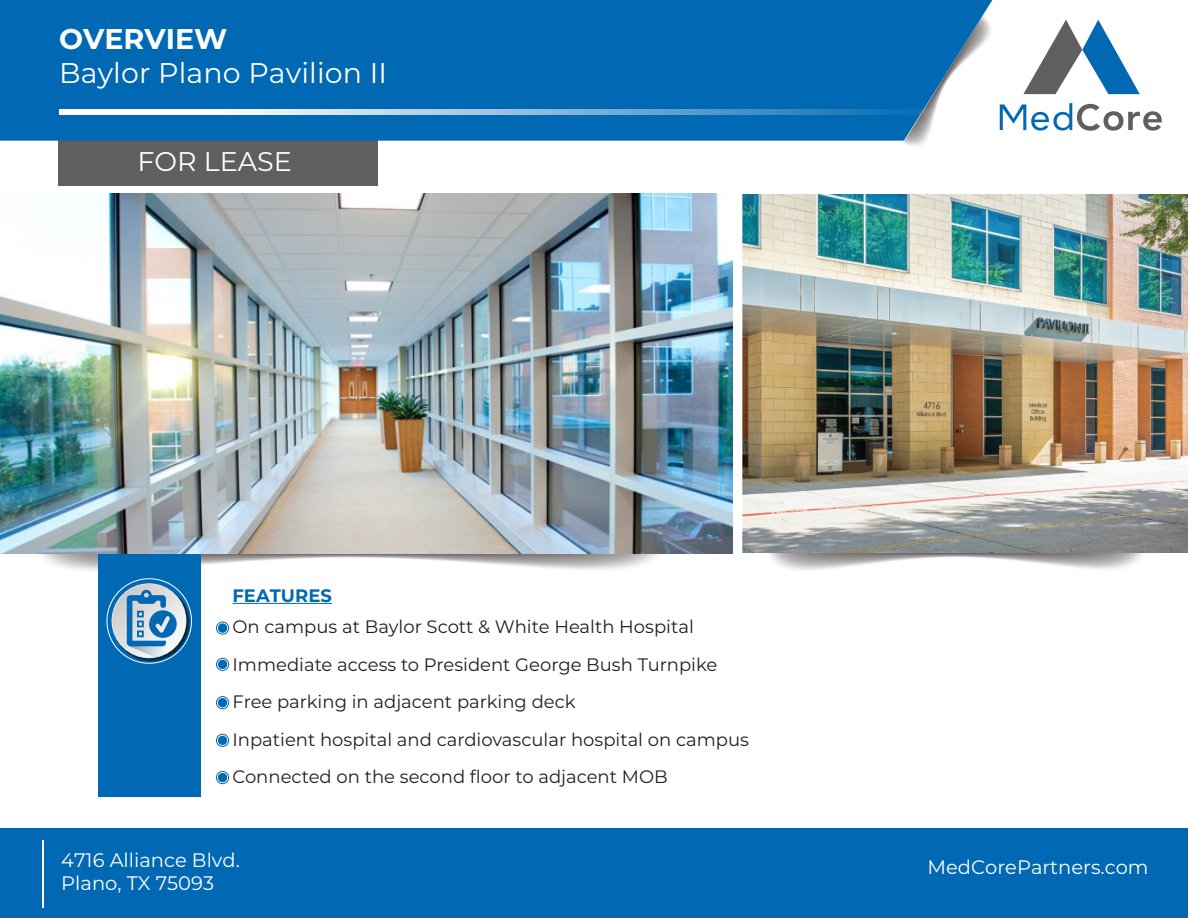
<style>
.page{position:relative;width:1188px;height:918px;background:#fff}
.page>*{position:absolute;margin:0;border:0;box-sizing:border-box;transform-origin:0 0}
.t1{font:28.5px "Montserrat";letter-spacing:.005em;color:#fff}
.t2{font:700 28.5px "Montserrat";color:#fff}
.t3{font:27px "Montserrat";color:#fff}
.t4{font:19.5px/23.4px "Montserrat";color:#fff}
.t5{font:18px/37.5px "Montserrat";color:#231f20}
.t6{font:700 18px "Montserrat";color:#0168b3}
</style>
<div class="page">
<svg style="left:28px;top:553px;width:644px;height:18px"></svg>
<div style="left:98px;top:513px;width:103px;height:284px;background:#0168b3"></div>
<svg style="left:112px;top:584px;width:74px;height:74px"></svg>
<svg style="left:127px;top:590px;width:60px;height:67px"></svg>
<svg style="left:218px;top:624px;width:9px;height:9px"></svg>
<div style="left:218px;top:623px;width:9px;height:10px;background:#0168b3;border-radius:50%"></div>
<div style="left:216px;top:622px;width:13px;height:13px;border:1px solid #0168b3;border-radius:50%"></div>
<svg style="left:218px;top:660px;width:9px;height:9px"></svg>
<div style="left:218px;top:660px;width:9px;height:9px;background:#0168b3;border-radius:50%"></div>
<div style="left:216px;top:658px;width:13px;height:13px;border:1px solid #0168b3;border-radius:50%"></div>
<svg style="left:218px;top:698px;width:9px;height:9px"></svg>
<div style="left:218px;top:698px;width:9px;height:9px;background:#0168b3;border-radius:50%"></div>
<div style="left:216px;top:696px;width:13px;height:13px;border:1px solid #0168b3;border-radius:50%"></div>
<svg style="left:218px;top:736px;width:9px;height:9px"></svg>
<div style="left:218px;top:736px;width:9px;height:9px;background:#0168b3;border-radius:50%"></div>
<div style="left:216px;top:734px;width:13px;height:13px;border:1px solid #0168b3;border-radius:50%"></div>
<svg style="left:218px;top:773px;width:9px;height:9px"></svg>
<div style="left:218px;top:773px;width:9px;height:9px;background:#0168b3;border-radius:50%"></div>
<div style="left:216px;top:771px;width:13px;height:13px;border:1px solid #0168b3;border-radius:50%"></div>
<svg style="left:769px;top:553px;width:374px;height:17px"></svg>
<div style="left:0;top:829px;width:1188px;height:89px;background:#0168b3"></div>
<hr style="left:42px;top:840px;width:2px;height:67px;background:#fff">
<div style="left:58px;top:139px;width:320px;height:47px;background:#5f5f62"></div>
<div style="left:0;top:0;width:898px;height:141px;background:#0168b3"></div>
<svg style="left:898px;top:0;width:264px;height:146px"></svg>
<svg style="left:59px;top:110px;width:898px;height:4px"></svg>
<img style="left:0;top:194px;width:733px;height:359px">
<img style="left:743px;top:194px;width:445px;height:359px">
<hr style="left:232px;top:603px;width:100px;height:1px;background:#0168b3">
<h1 class="t2" style="left:59px;top:18px;width:170px">OVERVIEW</h1>
<h1 class="t1" style="left:59px;top:54px;width:329px">Baylor Plano Pavilion II</h1>
<h2 class="t3" style="left:137px;top:143px;width:156px">FOR LEASE</h2>
<p class="t6" style="left:232px;top:582px;width:101px">FEATURES</p>
<p class="t5" style="left:232px;top:608px;width:518px">On campus at Baylor Scott &amp; White Health Hospital Immediate access to President George Bush Turnpike Free parking in adjacent parking deck<br>Inpatient hospital and cardiovascular hospital on campus Connected on the second floor to adjacent MOB</p>
<p class="t4" style="left:61px;top:848px;width:180px">4716 Alliance Blvd.<br>Plano, TX 75093</p>
<p class="t4" style="left:928px;top:855px;width:223px">MedCorePartners.com</p>
</div>
